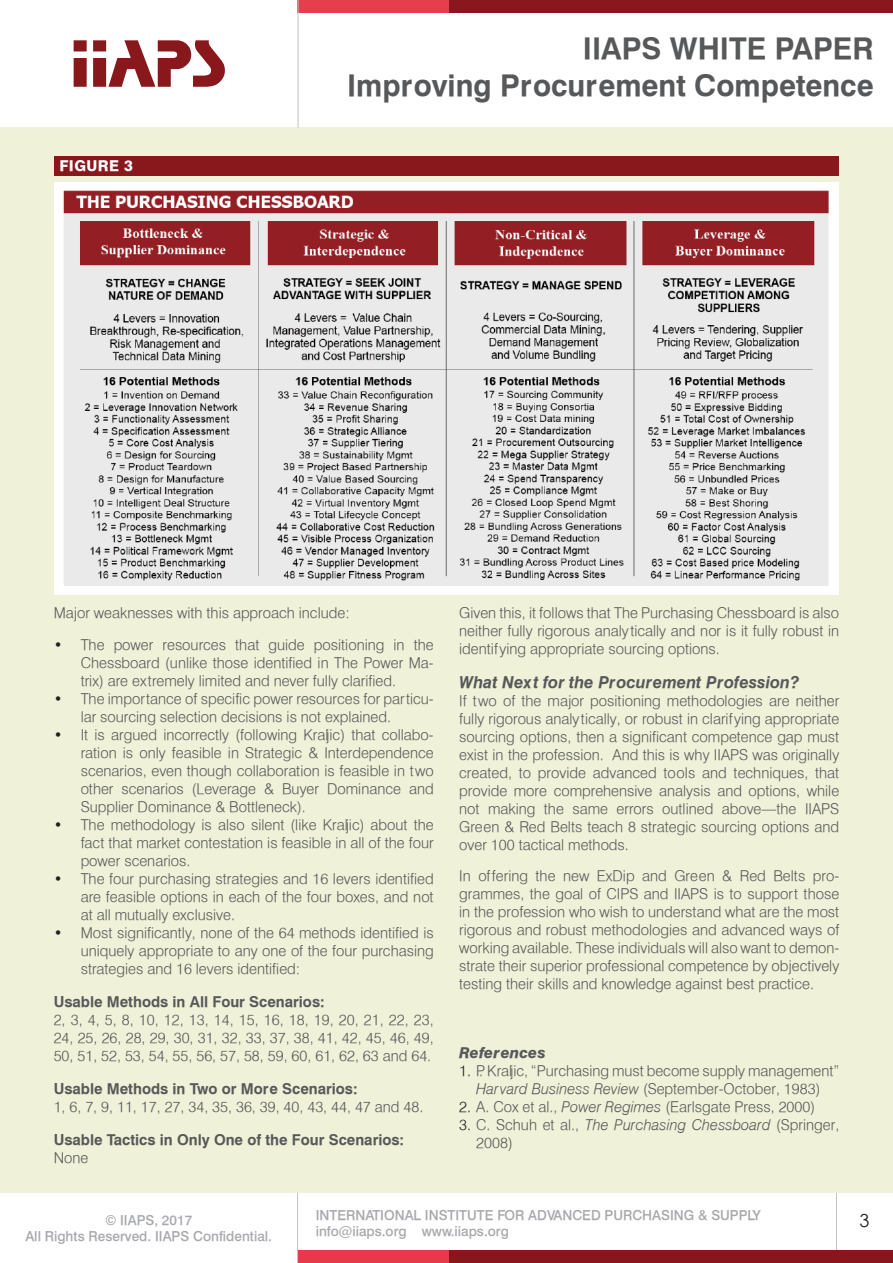
<style>
.page{position:relative;width:893px;height:1263px;background:#fff}
.page>*{position:absolute;margin:0;border:0;box-sizing:border-box;transform-origin:0 0}
.t1{font:64.5px "New Point Stop";color:#89181c}
.t2{font:700 30px "Halvett";color:#57585a}
.t3{font:18px "Century Gothic";color:#231f20}
.t4{font:italic 700 16.5px "Halvett";color:#57585a}
.t5{font:300 15px/18px "Halvett";color:#57585a;text-align:justify}
.t6{font:700 15px "Halvett";color:#57585a}
.t7{font:italic 800 15px "Halvett";color:#57585a}
.t8{font:800 15px "Halvett";letter-spacing:.025em;color:#fff}
.t9{font:500 13.5px/16.2px "Halvett";color:#a8a9ad}
.s1{color:#231f20}
.s2{font-style:italic}
</style>
<div class="page">
<div style="left:298px;top:0;width:595px;height:13px;background:#e73e4d"></div>
<div style="left:449px;top:0;width:444px;height:13px;background:#89171d"></div>
<div style="left:0;top:128px;width:893px;height:1065px;background:#eff1d8"></div>
<hr style="left:298px;top:0;width:1px;height:128px;background:#c2c3c6">
<hr style="left:836px;top:1193px;width:1px;height:70px;background:#c2c3c6">
<div style="left:298px;top:1250px;width:595px;height:13px;background:#e8394c"></div>
<div style="left:449px;top:1250px;width:444px;height:13px;background:#89161c"></div>
<hr style="left:297px;top:1193px;width:1px;height:70px;background:#c2c3c6">
<div style="left:54px;top:157px;width:784px;height:19px;background:#89181c"></div>
<img style="left:54px;top:183px;width:784px;height:412px">
<h1 class="t1" style="left:70px;top:24px;width:157px">IIAPS</h1>
<p class="t8" style="left:60px;top:157px;width:75px">FIGURE 3</p>
<h2 class="t2" style="left:583px;top:30px;width:292px">IIAPS WHITE PAPER</h2>
<p class="t2" style="left:347px;top:67px;width:528px">Improving Procurement Competence</p>
<p class="t5" style="left:54px;top:604px;width:297px">Major weaknesses with this approach include:</p>
<p class="t5" style="left:81px;top:635px;width:355px;text-indent:-27px"><span class="s1">•</span> The power resources that guide positioning in the Chessboard (unlike those identified in The Power Ma&shy;trix) are extremely limited and never fully clarified.</p>
<p class="t5" style="left:81px;top:689px;width:355px;text-indent:-27px"><span class="s1">•</span> The importance of specific power resources for particu&shy;lar sourcing selection decisions is not explained.</p>
<p class="t5" style="left:81px;top:725px;width:355px;text-indent:-27px"><span class="s1">•</span> It is argued incorrectly (following Kraljic) that collabo&shy;ration is only feasible in Strategic &amp; Interdependence scenarios, even though collaboration is feasible in two other scenarios (Leverage &amp; Buyer Dominance and Supplier Dominance &amp; Bottleneck).</p>
<p class="t5" style="left:81px;top:815px;width:355px;text-indent:-27px"><span class="s1">•</span> The methodology is also silent (like Kraljic) about the fact that market contestation is feasible in all of the four power scenarios.</p>
<p class="t5" style="left:81px;top:869px;width:354px;text-indent:-27px"><span class="s1">•</span> The four purchasing strategies and 16 levers identified are feasible options in each of the four boxes, and not at all mutually exclusive.</p>
<p class="t5" style="left:81px;top:923px;width:355px;text-indent:-27px"><span class="s1">•</span> Most significantly, none of the 64 methods identified is uniquely appropriate to any one of the four purchasing strategies and 16 levers identified:</p>
<p class="t6" style="left:54px;top:992px;width:273px">Usable Methods in All Four Scenarios:</p>
<p class="t5" style="left:54px;top:1010px;width:382px">2, 3, 4, 5, 8, 10, 12, 13, 14, 15, 16, 18, 19, 20, 21, 22, 23, 24, 25, 26, 28, 29, 30, 31, 32, 33, 37, 38, 41, 42, 45, 46, 49, 50, 51, 52, 53, 54, 55, 56, 57, 58, 59, 60, 61, 62, 63 and 64.</p>
<p class="t6" style="left:54px;top:1079px;width:305px">Usable Methods in Two or More Scenarios:</p>
<p class="t5" style="left:54px;top:1097px;width:371px">1, 6, 7, 9, 11, 17, 27, 34, 35, 36, 39, 40, 43, 44, 47 and 48.</p>
<p class="t6" style="left:54px;top:1130px;width:352px">Usable Tactics in Only One of the Four Scenarios:</p>
<p class="t5" style="left:54px;top:1148px;width:36px">None</p>
<p class="t5" style="left:459px;top:604px;width:382px">Given this, it follows that The Purchasing Chessboard is also neither fully rigorous analytically and nor is it fully robust in identifying appropriate sourcing options.</p>
<p class="t4" style="left:459px;top:672px;width:341px">What Next for the Procurement Profession?</p>
<p class="t5" style="left:459px;top:691px;width:382px">If two of the major positioning methodologies are neither fully rigorous analytically, or robust in clarifying appropriate sourcing options, then a significant competence gap must exist in the profession. And this is why IIAPS was originally created, to provide advanced tools and techniques, that provide more comprehensive analysis and options, while not making the same errors outlined above—the IIAPS Green &amp; Red Belts teach 8 strategic sourcing options and over 100 tactical methods.</p>
<p class="t5" style="left:459px;top:867px;width:382px">In offering the new ExDip and Green &amp; Red Belts pro&shy;grammes, the goal of CIPS and IIAPS is to support those in the profession who wish to understand what are the most rigorous and robust methodologies and advanced ways of working available. These individuals will also want to demon&shy;strate their superior professional competence by objectively testing their skills and knowledge against best practice.</p>
<p class="t7" style="left:459px;top:1044px;width:88px">References</p>
<p class="t5" style="left:459px;top:1062px;width:382px;text-align:center"><span class="s1">1.</span> P. Kraljic, “Purchasing must become supply management”<br><span class="s2">Harvard Business Review</span> (September-October, 1983)</p>
<p class="t5" style="left:459px;top:1098px;width:357px"><span class="s1">2.</span> A. Cox et al., <span class="s2">Power Regimes</span> (Earlsgate Press, 2000)</p>
<p class="t5" style="left:476px;top:1116px;width:365px;text-indent:-17px"><span class="s1">3.</span> C. Schuh et al., <span class="s2">The Purchasing Chessboard</span> (Springer,<br>2008)</p>
<p class="t9" style="left:25px;top:1211px;width:248px;text-align:center">© IIAPS, 2017<br>All Rights Reserved. IIAPS Confidential.</p>
<p class="t9" style="left:316px;top:1207px;width:446px">INTERNATIONAL INSTITUTE FOR ADVANCED PURCHASING &amp; SUPPLY info@iiaps.org www.iiaps.org</p>
<p class="t3" style="left:860px;top:1208px;width:11px">3</p>
</div>
